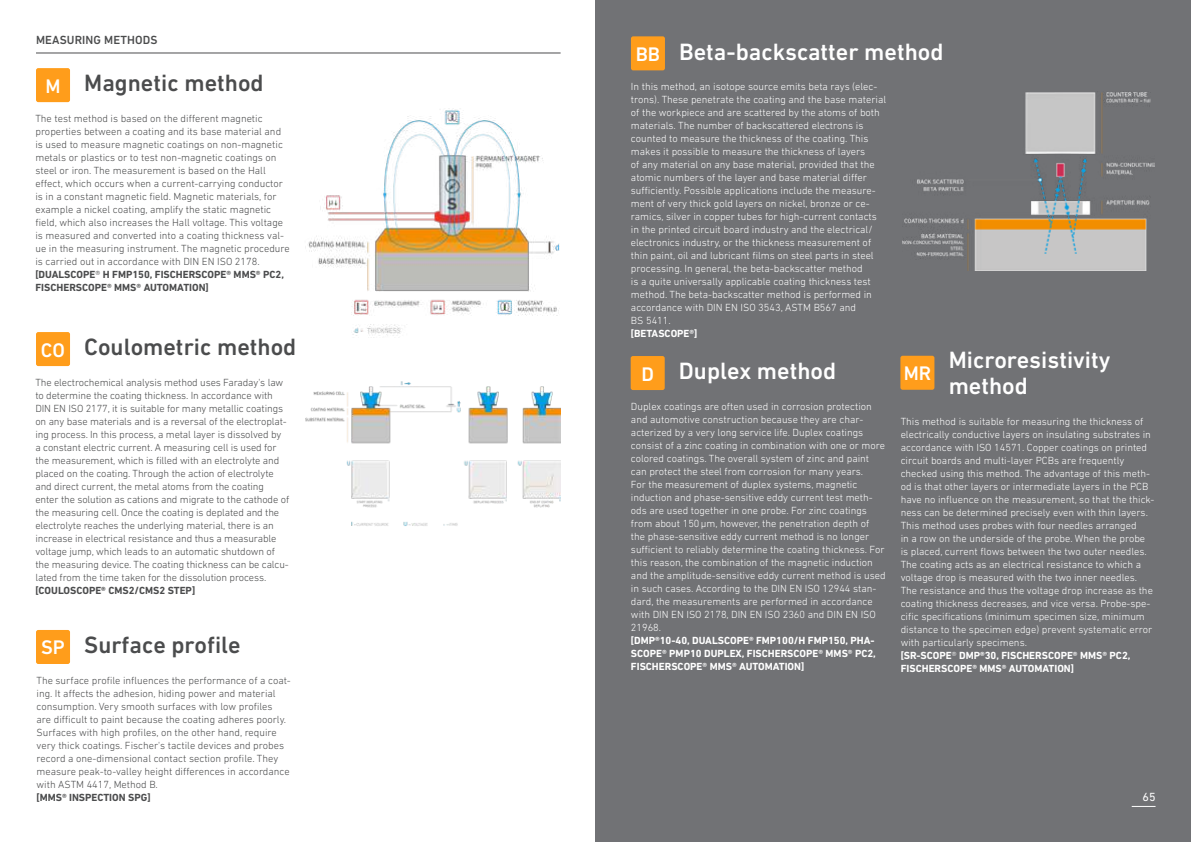
<style>
.page{position:relative;width:1191px;height:842px;background:#fff}
.page>*{position:absolute;margin:0;border:0;box-sizing:border-box;transform-origin:0 0}
.t1{font:500 24px/26px "DIN Next LT Pro";color:#fff}
.t2{font:500 24px "DIN Next LT Pro";color:#4b4c4d}
.t3{font:500 20px "DIN Next LT Pro";color:#fff}
.t4{font:500 12px "DIN Next LT Pro";letter-spacing:.01em;color:#4b4c4d}
.t5{font:12px "DIN Next LT Pro";color:#fff}
.t6{font:300 10.5px/13px "DIN Next LT Pro";color:#fff}
.t7{font:300 10.5px/13px "DIN Next LT Pro";color:#4b4c4d}
.t8{font:700 10.5px/13px "DIN Next LT Pro";color:#fff}
.t9{font:700 10.5px "DIN Next LT Pro";color:#4b4c4d}
.s1{font-weight:700}
.s2{font-weight:500}
</style>
<div class="page">
<div style="left:595px;top:0;width:596px;height:842px;background:#717275"></div>
<img style="left:305px;top:109px;width:255px;height:227px">
<div style="left:305px;top:106px;width:72px;height:18px;background:#fff"></div>
<img style="left:305px;top:381px;width:255px;height:145px">
<div style="left:297px;top:365px;width:72px;height:18px;background:#fff"></div>
<svg style="left:1131px;top:806px;width:24px;height:1px"></svg>
<div style="left:36px;top:68px;width:34px;height:34px;background:#ff9d1b;border-radius:2px"></div>
<div style="left:631px;top:36px;width:34px;height:34px;background:#ff9d1b;border-radius:2px"></div>
<div style="left:36px;top:332px;width:34px;height:34px;background:#ff9d1b;border-radius:2px"></div>
<div style="left:36px;top:630px;width:34px;height:34px;background:#ff9d1b;border-radius:2px"></div>
<div style="left:630px;top:356px;width:34px;height:34px;background:#ff9d1b;border-radius:2px"></div>
<div style="left:900px;top:356px;width:34px;height:34px;background:#ff9d1b;border-radius:2px"></div>
<img style="left:902px;top:92px;width:252px;height:178px">
<hr style="left:36px;top:53px;width:524px;height:1px;background:#4b4c4d">
<p class="t4" style="left:36px;top:33px;width:123px">MEASURING METHODS</p>
<h2 class="t3" style="left:45px;top:74px;width:17px">M</h2>
<h1 class="t2" style="left:84px;top:69px;width:181px">Magnetic method</h1>
<p class="t7" style="left:35px;top:112px;width:256px">The test method is based on the different magnetic properties between a coating and its base material and is used to measure magnetic coatings on non-magnetic metals or plastics or to test non-magnetic coatings on steel or iron. The measurement is based on the Hall effect, which occurs when a current-carrying conductor is in a constant magnetic field. Magnetic materials, for example a nickel coating, amplify the static magnetic field, which also increases the Hall voltage. This voltage is measured and converted into a coating thickness val&shy;ue in the measuring instrument. The magnetic procedure is carried out in accordance with DIN EN ISO 2178. <span class="s1">[DUALSCOPE</span>® <span class="s1">H FMP150, FISCHERSCOPE</span><span class="s2">®</span> <span class="s1">MMS</span><span class="s2">®</span> <span class="s1">PC2, FISCHERSCOPE</span><span class="s2">®</span> <span class="s1">MMS</span><span class="s2">®</span> <span class="s1">AUTOMATION]</span></p>
<h2 class="t3" style="left:41px;top:338px;width:26px">CO</h2>
<h1 class="t2" style="left:84px;top:333px;width:214px">Coulometric method</h1>
<p class="t7" style="left:35px;top:376px;width:255px">The electrochemical analysis method uses Faraday's law to determine the coating thickness. In accordance with DIN EN ISO 2177, it is suitable for many metallic coatings on any base materials and is a reversal of the electroplat&shy;ing process. In this process, a metal layer is dissolved by a constant electric current. A measuring cell is used for the measurement, which is filled with an electrolyte and placed on the coating. Through the action of electrolyte and direct current, the metal atoms from the coating enter the solution as cations and migrate to the cathode of the measuring cell. Once the coating is deplated and the electrolyte reaches the underlying material, there is an increase in electrical resistance and thus a measurable voltage jump, which leads to an automatic shutdown of the measuring device. The coating thickness can be calcu&shy;lated from the time taken for the dissolution process.</p>
<p class="t9" style="left:35px;top:584px;width:161px">[COULOSCOPE® CMS2/CMS2 STEP]</p>
<h2 class="t3" style="left:41px;top:636px;width:25px">SP</h2>
<h1 class="t2" style="left:84px;top:631px;width:158px">Surface profile</h1>
<p class="t7" style="left:37px;top:673px;width:256px">The surface profile influences the performance of a coat&shy;ing. It affects the adhesion, hiding power and material consumption. Very smooth surfaces with low profiles<br>are difficult to paint because the coating adheres poorly.<br>Surfaces with high profiles, on the other hand, require very thick coatings. Fischer's tactile devices and probes record a one-dimensional contact section profile. They measure peak-to-valley height differences in accordance with ASTM 4417, Method B.<br><span class="s1">[MMS</span><span class="s2">®</span> <span class="s1">INSPECTION SPG]</span></p>
<h2 class="t3" style="left:636px;top:42px;width:26px">BB</h2>
<h1 class="t1" style="left:679px;top:38px;width:266px">Beta-backscatter method</h1>
<p class="t6" style="left:631px;top:80px;width:257px">In this method, an isotope source emits beta rays (elec&shy;trons). These penetrate the coating and the base material of the workpiece and are scattered by the atoms of both materials. The number of backscattered electrons is counted to measure the thickness of the coating. This makes it possible to measure the thickness of layers<br>of any material on any base material, provided that the atomic numbers of the layer and base material differ sufficiently. Possible applications include the measure&shy;ment of very thick gold layers on nickel, bronze or ce&shy;ramics, silver in copper tubes for high-current contacts in the printed circuit board industry and the electrical/ electronics industry, or the thickness measurement of thin paint, oil and lubricant films on steel parts in steel processing. In general, the beta-backscatter method<br>is a quite universally applicable coating thickness test method. The beta-backscatter method is performed in accordance with DIN EN ISO 3543, ASTM B567 and<br>BS 5411.<br><span class="s1">[BETASCOPE</span><span class="s2">®</span><span class="s1">]</span></p>
<h2 class="t3" style="left:641px;top:362px;width:14px">D</h2>
<h1 class="t1" style="left:679px;top:358px;width:159px">Duplex method</h1>
<p class="t6" style="left:631px;top:400px;width:256px">Duplex coatings are often used in corrosion protection and automotive construction because they are char&shy;acterized by a very long service life. Duplex coatings consist of a zinc coating in combination with one or more colored coatings. The overall system of zinc and paint can protect the steel from corrosion for many years.<br>For the measurement of duplex systems, magnetic induction and phase-sensitive eddy current test meth&shy;ods are used together in one probe. For zinc coatings from about 150µm, however, the penetration depth of the phase-sensitive eddy current method is no longer sufficient to reliably determine the coating thickness. For this reason, the combination of the magnetic induction and the amplitude-sensitive eddy current method is used in such cases. According to the DIN EN ISO 12944 stan&shy;dard, the measurements are performed in accordance with DIN EN ISO 2178, DIN EN ISO 2360 and DIN EN ISO 21968.</p>
<p class="t8" style="left:631px;top:634px;width:246px">[DMP®10-40, DUALSCOPE® FMP100/H FMP150, PHA-<br>SCOPE<span class="s2">®</span> PMP10 DUPLEX, FISCHERSCOPE<span class="s2">®</span> MMS<span class="s2">®</span> PC2,<br>FISCHERSCOPE<span class="s2">®</span> MMS<span class="s2">®</span> AUTOMATION]</p>
<h2 class="t3" style="left:903px;top:362px;width:29px">MR</h2>
<h1 class="t1" style="left:948px;top:347px;width:163px">Microresistivity method</h1>
<p class="t6" style="left:900px;top:415px;width:255px">This method is suitable for measuring the thickness of electrically conductive layers on insulating substrates in accordance with ISO 14571. Copper coatings on printed circuit boards and multi-layer PCBs are frequently checked using this method. The advantage of this meth&shy;od is that other layers or intermediate layers in the PCB have no influence on the measurement, so that the thick&shy;ness can be determined precisely even with thin layers.<br>This method uses probes with four needles arranged<br>in a row on the underside of the probe. When the probe is placed, current flows between the two outer needles.<br>The coating acts as an electrical resistance to which a voltage drop is measured with the two inner needles.<br>The resistance and thus the voltage drop increase as the coating thickness decreases, and vice versa. Probe-spe&shy;cific specifications (minimum specimen size, minimum distance to the specimen edge) prevent systematic error with particularly specimens.<br><span class="s1">[SR-SCOPE</span>® <span class="s1">DMP®30, FISCHERSCOPE</span><span class="s2">®</span> <span class="s1">MMS</span><span class="s2">®</span> <span class="s1">PC2, FISCHERSCOPE</span><span class="s2">®</span> <span class="s1">MMS</span><span class="s2">®</span> <span class="s1">AUTOMATION]</span></p>
<p class="t5" style="left:1142px;top:789px;width:15px">65</p>
</div>
